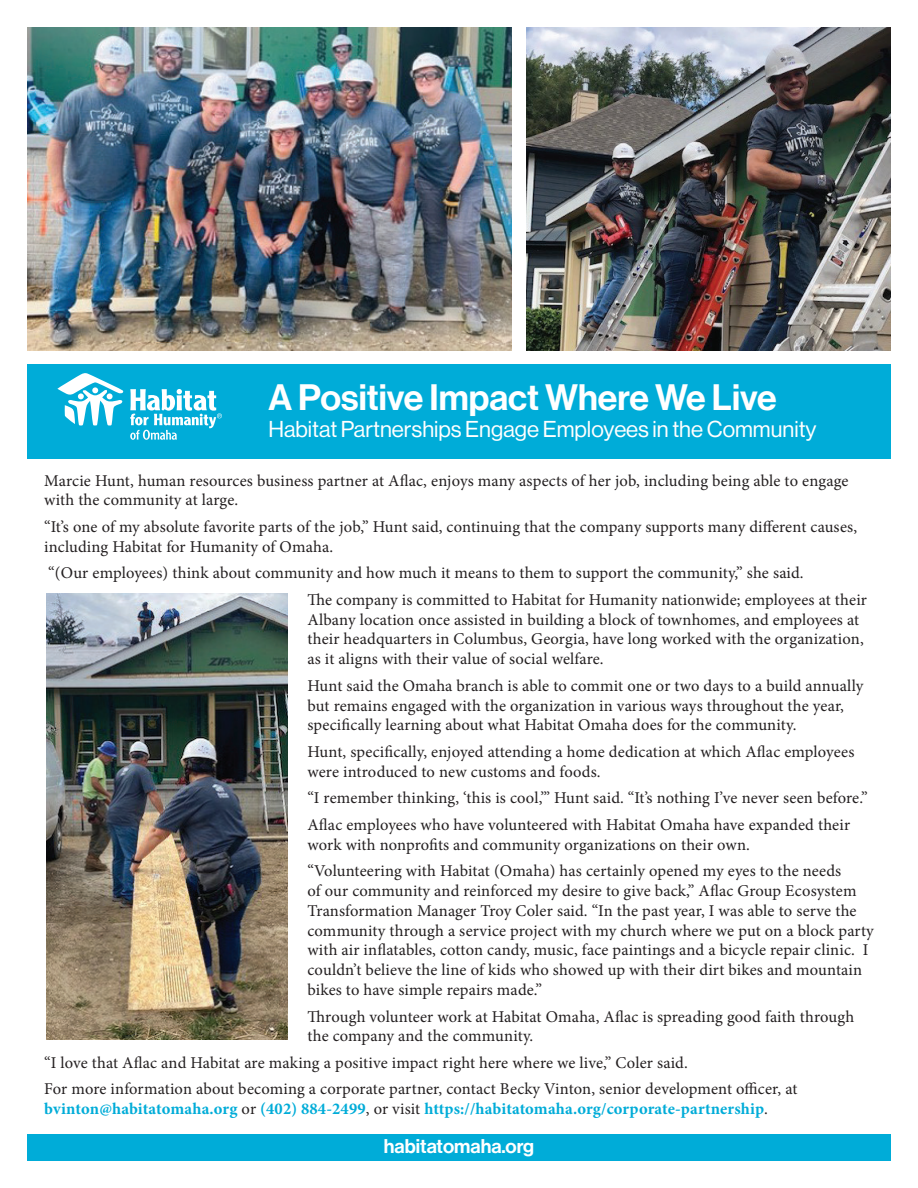
<style>
.page{position:relative;width:918px;height:1188px;background:#fff}
.page>*{position:absolute;margin:0;border:0;box-sizing:border-box;transform-origin:0 0}
.t1{font:36px "N Haas Grotesk DS Pro 65 Md";color:#fff}
.t2{font:22.5px "N Haas Grotesk DS Pro 55 Rg";color:#fff}
.t3{font:19.5px "N Haas Grotesk DS Pro 65 Md";color:#fff}
.t4{font:16.5px/19.8px "Minion Pro";letter-spacing:.005em;color:#231f20}
.t5{font:700 16.5px "Minion Pro";letter-spacing:.01em;color:#00acd8}
.s1{font-weight:400;color:#231f20}
</style>
<div class="page">
<div style="left:27px;top:364px;width:864px;height:95px;background:#00acd8"></div>
<div style="left:27px;top:1134px;width:864px;height:27px;background:#00acd8"></div>
<svg style="left:57px;top:373px;width:67px;height:53px"></svg>
<svg style="left:130px;top:389px;width:92px;height:51px"></svg>
<img style="left:46px;top:594px;width:241px;height:445px">
<img style="left:27px;top:27px;width:485px;height:324px">
<img style="left:527px;top:27px;width:364px;height:324px">
<h1 class="t1" style="left:268px;top:376px;width:510px">A Positive Impact Where We Live</h1>
<h2 class="t2" style="left:268px;top:416px;width:550px">Habitat Partnerships Engage Employees in the Community</h2>
<p class="t4" style="left:44px;top:471px;width:806px">Marcie Hunt, human resources business partner at Aflac, enjoys many aspects of her job, including being able to engage with the community at large.</p>
<p class="t4" style="left:44px;top:517px;width:814px">“It’s one of my absolute favorite parts of the job,” Hunt said, continuing that the company supports many different causes, including Habitat for Humanity of Omaha.</p>
<p class="t4" style="left:307px;top:560px;width:561px;line-height:26.5px;text-indent:-259px">“(Our employees) think about community and how much it means to them to support the community,” she said.<br>The company is committed to Habitat for Humanity nationwide; employees at their</p>
<p class="t4" style="left:307px;top:610px;width:558px">Albany location once assisted in building a block of townhomes, and employees at their headquarters in Columbus, Georgia, have long worked with the organization, as it aligns with their value of social welfare.</p>
<p class="t4" style="left:307px;top:676px;width:558px">Hunt said the Omaha branch is able to commit one or two days to a build annually but remains engaged with the organization in various ways throughout the year, specifically learning about what Habitat Omaha does for the community.</p>
<p class="t4" style="left:307px;top:742px;width:548px">Hunt, specifically, enjoyed attending a home dedication at which Aflac employees were introduced to new customs and foods.</p>
<p class="t4" style="left:307px;top:785px;width:562px;line-height:26.5px">“I remember thinking, ‘this is cool,’” Hunt said. “It’s nothing I’ve never seen before.”<br>Aflac employees who have volunteered with Habitat Omaha have expanded their</p>
<p class="t4" style="left:307px;top:831px;width:535px;line-height:26.5px">work with nonprofits and community organizations on their own. “Volunteering with Habitat (Omaha) has certainly opened my eyes to the needs</p>
<p class="t4" style="left:307px;top:881px;width:568px">of our community and reinforced my desire to give back,” Aflac Group Ecosystem Transformation Manager Troy Coler said. “In the past year, I was able to serve the community through a service project with my church where we put on a block party with air inflatables, cotton candy, music, face paintings and a bicycle repair clinic. I couldn’t believe the line of kids who showed up with their dirt bikes and mountain bikes to have simple repairs made.”</p>
<p class="t4" style="left:307px;top:1006px;width:548px">Through volunteer work at Habitat Omaha, Aflac is spreading good faith through the company and the community.</p>
<p class="t4" style="left:44px;top:1049px;width:755px;line-height:26.5px">“I love that Aflac and Habitat are making a positive impact right here where we live,” Coler said.<br>For more information about becoming a corporate partner, contact Becky Vinton, senior development officer, at</p>
<p class="t5" style="left:44px;top:1097px;width:725px">bvinton@habitatomaha.org <span class="s1">or</span> (402) 884-2499<span class="s1">, or visit</span> https://habitatomaha.org/corporate-partnership<span class="s1">.</span></p>
<p class="t3" style="left:384px;top:1135px;width:152px">habitatomaha.org</p>
</div>
